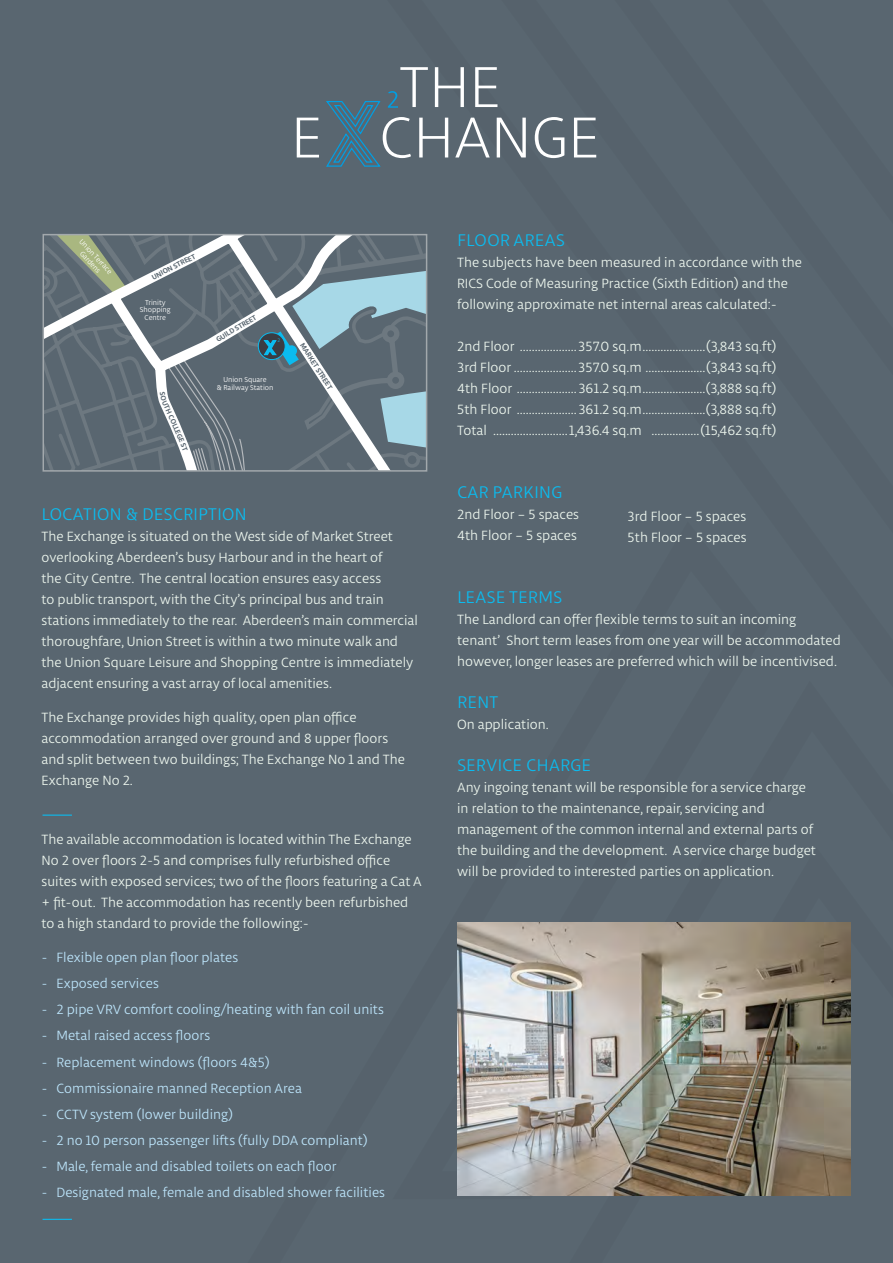
<style>
.page{position:relative;width:893px;height:1263px;background:#596670}
.page>*{position:absolute;margin:0;border:0;box-sizing:border-box;transform-origin:0 0}
.t1{font:18px "Libertad";letter-spacing:.025em;color:#0bbbef}
.t2{font:14.25px/21px "Libertad";color:#ecf5ed}
.t3{font:14.25px "Libertad";color:#bce4fa}
.t4{font:7.65px/7.6px "Libertad";color:#fff;text-align:center}
.t5{font:700 7.65px "Libertad";color:#596670}
.t6{font:5.55px "Libertad";color:#0bbbef}
</style>
<div class="page">
<img style="left:457px;top:923px;width:393px;height:273px">
<svg style="left:297px;top:67px;width:299px;height:100px"></svg>
<hr style="left:43px;top:814px;width:29px;height:2px;background:#0bbbef">
<svg style="left:43px;top:1219px;width:29px;height:1px"></svg>
<svg style="left:43px;top:235px;width:384px;height:236px"></svg>
<p class="t4" style="left:84px;top:237px;width:46px;rotate:47deg">Union Terrace<br>Gardens</p>
<p class="t5" style="left:150px;top:273px;width:49px;rotate:-27deg">UNION STREET</p>
<p class="t4" style="left:140px;top:298px;width:32px">Trinity<br>Shopping<br>Centre</p>
<p class="t5" style="left:214px;top:336px;width:47px;rotate:-31deg">GUILD STREET</p>
<p class="t6" style="left:277px;top:337px;width:4px">2</p>
<p class="t4" style="left:217px;top:376px;width:58px">Union Square<br>&amp; Railway Station</p>
<p class="t5" style="left:306px;top:341px;width:55px;rotate:57deg">MARKET STREET</p>
<p class="t1" style="left:42px;top:503px;width:206px">LOCATION &amp; DESCRIPTION</p>
<p class="t2" style="left:41px;top:526px;width:378px">The Exchange is situated on the West side of Market Street overlooking Aberdeen’s busy Harbour and in the heart of<br>the City Centre. The central location ensures easy access<br>to public transport, with the City’s principal bus and train stations immediately to the rear. Aberdeen’s main commercial thoroughfare, Union Street is within a two minute walk and the Union Square Leisure and Shopping Centre is immediately adjacent ensuring a vast array of local amenities.</p>
<p class="t2" style="left:41px;top:706px;width:365px">The Exchange provides high quality, open plan office accommodation arranged over ground and 8 upper floors and split between two buildings; The Exchange No 1 and The Exchange No 2.</p>
<p class="t2" style="left:41px;top:829px;width:382px">The available accommodation is located within The Exchange No 2 over floors 2-5 and comprises fully refurbished office suites with exposed services; two of the floors featuring a Cat A + fit-out. The accommodation has recently been refurbished to a high standard to provide the following:-</p>
<p class="t3" style="left:41px;top:949px;width:198px">- Flexible open plan floor plates</p>
<p class="t3" style="left:41px;top:975px;width:119px">- Exposed services</p>
<p class="t3" style="left:41px;top:1001px;width:344px">- 2 pipe VRV comfort cooling/heating with fan coil units</p>
<p class="t3" style="left:41px;top:1027px;width:170px">- Metal raised access floors</p>
<p class="t3" style="left:41px;top:1053px;width:230px">- Replacement windows (floors 4&amp;5)</p>
<p class="t3" style="left:41px;top:1079px;width:262px">- Commissionaire manned Reception Area</p>
<p class="t3" style="left:41px;top:1105px;width:193px">- CCTV system (lower building)</p>
<p class="t3" style="left:41px;top:1131px;width:328px">- 2 no 10 person passenger lifts (fully DDA compliant)</p>
<p class="t3" style="left:41px;top:1157px;width:297px">- Male, female and disabled toilets on each floor</p>
<p class="t3" style="left:41px;top:1184px;width:345px">- Designated male, female and disabled shower facilities</p>
<p class="t1" style="left:457px;top:229px;width:109px">FLOOR AREAS</p>
<p class="t2" style="left:457px;top:252px;width:346px">The subjects have been measured in accordance with the<br>RICS Code of Measuring Practice (Sixth Edition) and the following approximate net internal areas calculated:-</p>
<p class="t2" style="left:457px;top:336px;width:321px;text-align:justify">2nd Floor ...................357.0 sq.m.....................(3,843 sq.ft)<br>3rd Floor .....................357.0 sq.m ....................(3,843 sq.ft)<br>4th Floor ....................361.2 sq.m.....................(3,888 sq.ft)<br>5th Floor ....................361.2 sq.m.....................(3,888 sq.ft)<br>Total .........................1,436.4 sq.m ................(15,462 sq.ft)</p>
<p class="t1" style="left:457px;top:481px;width:106px">CAR PARKING</p>
<p class="t2" style="left:457px;top:504px;width:123px">2nd Floor – 5 spaces<br>4th Floor – 5 spaces</p>
<p class="t2" style="left:628px;top:505px;width:120px">3rd Floor – 5 spaces<br>5th Floor – 5 spaces</p>
<p class="t1" style="left:457px;top:586px;width:107px">LEASE TERMS</p>
<p class="t2" style="left:457px;top:609px;width:385px">The Landlord can offer flexible terms to suit an incoming tenant’ Short term leases from one year will be accommodated however, longer leases are preferred which will be incentivised.</p>
<p class="t1" style="left:457px;top:691px;width:43px">RENT</p>
<p class="t2" style="left:457px;top:714px;width:93px">On application.</p>
<p class="t1" style="left:457px;top:754px;width:135px">SERVICE CHARGE</p>
<p class="t2" style="left:457px;top:777px;width:361px">Any ingoing tenant will be responsible for a service charge in relation to the maintenance, repair, servicing and management of the common internal and external parts of the building and the development. A service charge budget will be provided to interested parties on application.</p>
</div>
